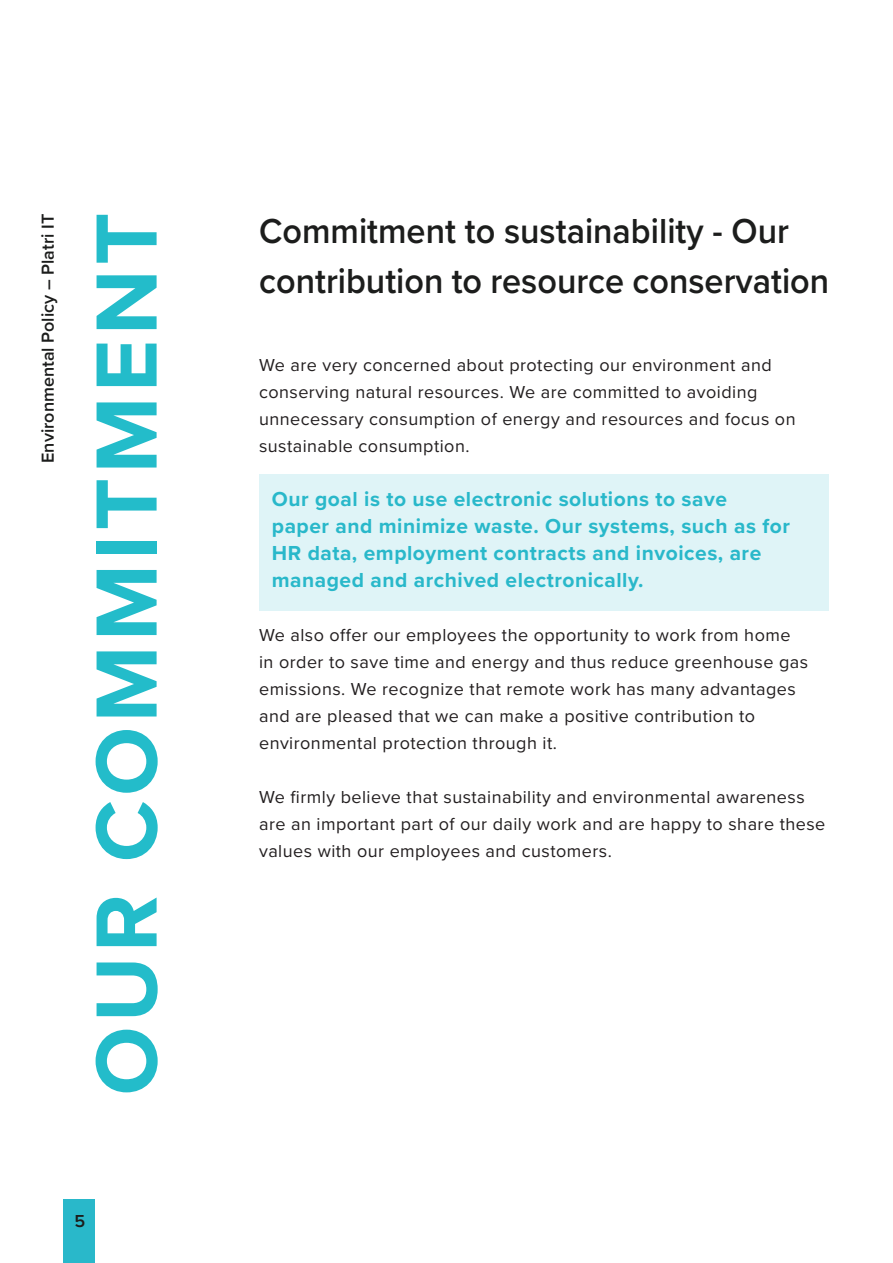
<style>
.page{position:relative;width:893px;height:1263px;background:#fff}
.page>*{position:absolute;margin:0;border:0;box-sizing:border-box;transform-origin:0 0}
.t1{font:700 90px "Proxima Nova";letter-spacing:.05em;color:#23bcca}
.Title_Page{font:600 36px "Proxima Nova";color:#1c1d1c;scale:.95 1}
.Body_Text{font:700 21px/27px "Proxima Nova";letter-spacing:.025em;color:#29b8ca}
.Body_Text-2{font:18px/27px "Proxima Nova";letter-spacing:.025em;color:#231f20}
.t2{font:600 18px "Proxima Nova";color:#1c1d1c}
</style>
<div class="page">
<div style="left:63px;top:1199px;width:32px;height:64px;background:#29b8ca"></div>
<div style="left:259px;top:474px;width:570px;height:136px;background:#dff4f7"></div>
<p class="t2" style="left:35px;top:463px;width:250px;rotate:-90deg">Environmental Policy – Platri IT</p>
<p class="t1" style="left:59px;top:1095px;width:884px;rotate:-90deg">OUR COMMITMENT</p>
<p class="t2" style="left:74px;top:1208px;width:12px">5</p>
<p class="Title_Page" style="left:259px;top:204px;width:559px">Commitment to sustainability - Our</p>
<p class="Title_Page" style="left:259px;top:254px;width:602px">contribution to resource conservation</p>
<p class="Body_Text-2" style="left:259px;top:350px;width:538px">We are very concerned about protecting our environment and conserving natural resources. We are committed to avoiding unnecessary consumption of energy and resources and focus on sustainable consumption.</p>
<p class="Body_Text" style="left:272px;top:485px;width:520px">Our goal is to use electronic solutions to save<br>paper and minimize waste. Our systems, such as for HR data, employment contracts and invoices, are managed and archived electronically.</p>
<p class="Body_Text-2" style="left:259px;top:620px;width:551px">We also offer our employees the opportunity to work from home in order to save time and energy and thus reduce greenhouse gas emissions. We recognize that remote work has many advantages and are pleased that we can make a positive contribution to environmental protection through it.</p>
<p class="Body_Text-2" style="left:259px;top:782px;width:568px">We firmly believe that sustainability and environmental awareness are an important part of our daily work and are happy to share these values with our employees and customers.</p>
</div>
